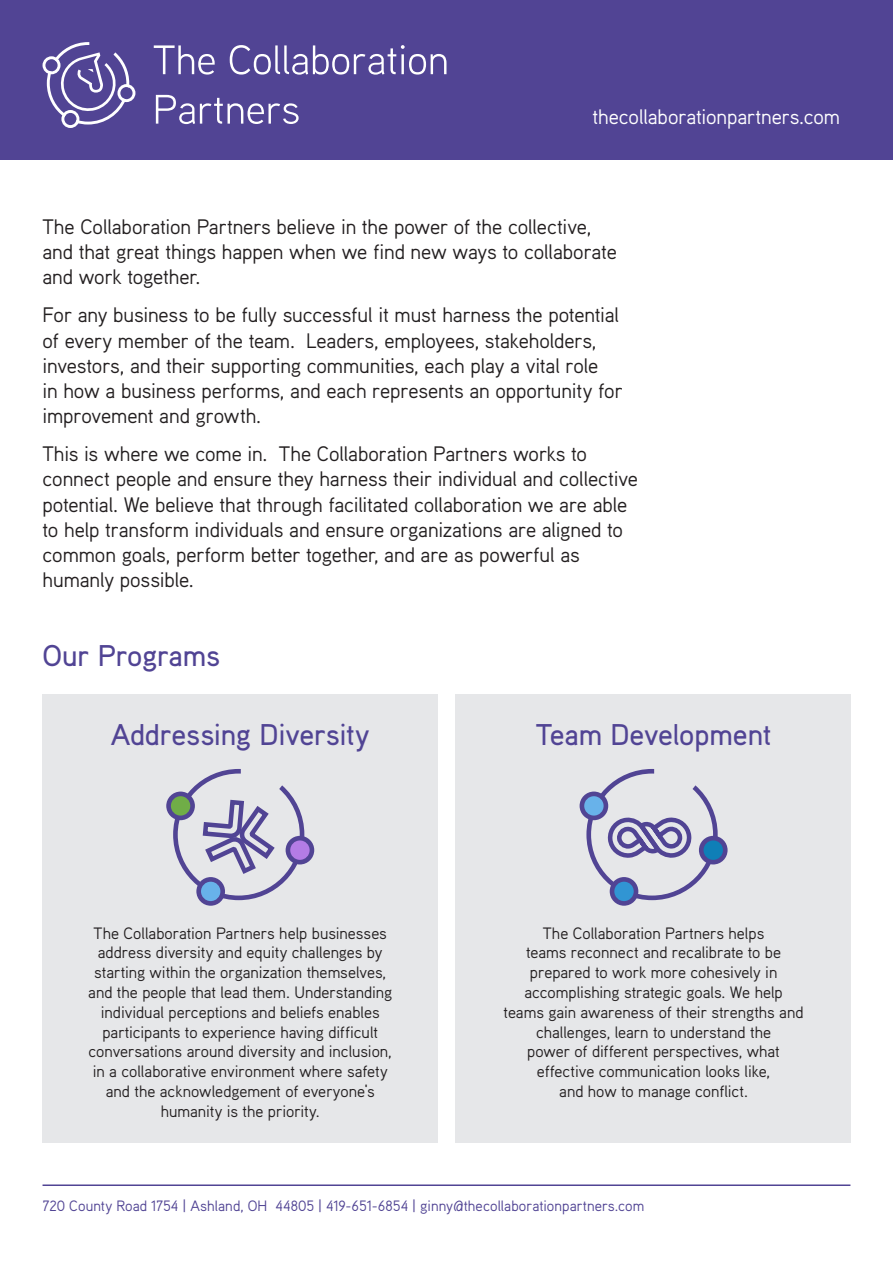
<style>
.page{position:relative;width:893px;height:1263px;background:#fff}
.page>*{position:absolute;margin:0;border:0;box-sizing:border-box;transform-origin:0 0}
.Subheaders{font:500 30px "Aaux";letter-spacing:-.005em;color:#514494}
.Opening_Body{font:21px/25.2px "Aaux";letter-spacing:-.005em;color:#231f20}
.Opening_Body-2{font:21px "Aaux";letter-spacing:-.005em;color:#fff}
.Body{font:16.5px/19.8px "Aaux";color:#231f20;text-align:center}
.t1{font:15px "Aaux";letter-spacing:.005em;color:#514494}
</style>
<div class="page">
<hr style="left:43px;top:1184px;width:807px;height:2px;background:#514494">
<div style="left:0;top:0;width:893px;height:159px;background:#514494"></div>
<svg style="left:43px;top:42px;width:92px;height:86px"></svg>
<svg style="left:154px;top:45px;width:61px;height:30px"></svg>
<svg style="left:230px;top:45px;width:216px;height:30px"></svg>
<svg style="left:156px;top:95px;width:143px;height:29px"></svg>
<div style="left:43px;top:694px;width:395px;height:449px;background:#e6e7e9"></div>
<svg style="left:166px;top:769px;width:148px;height:137px"></svg>
<div style="left:455px;top:694px;width:395px;height:449px;background:#e6e7e9"></div>
<svg style="left:580px;top:769px;width:148px;height:137px"></svg>
<p class="Opening_Body-2" style="left:592px;top:103px;width:249px">thecollaborationpartners.com</p>
<p class="Opening_Body" style="left:43px;top:213px;width:576px">The Collaboration Partners believe in the power of the collective, and that great things happen when we find new ways to collaborate and work together.</p>
<p class="Opening_Body" style="left:43px;top:302px;width:582px">For any business to be fully successful it must harness the potential of every member of the team. Leaders, employees, stakeholders, investors, and their supporting communities, each play a vital role<br>in how a business performs, and each represents an opportunity for improvement and growth.</p>
<p class="Opening_Body" style="left:43px;top:441px;width:597px">This is where we come in. The Collaboration Partners works to connect people and ensure they harness their individual and collective potential. We believe that through facilitated collaboration we are able to help transform individuals and ensure organizations are aligned to common goals, perform better together, and are as powerful as humanly possible.</p>
<p class="Subheaders" style="left:43px;top:636px;width:179px">Our Programs</p>
<p class="Subheaders" style="left:111px;top:715px;width:261px">Addressing Diversity</p>
<p class="Body" style="left:88px;top:922px;width:305px">The Collaboration Partners help businesses address diversity and equity challenges by starting within the organization themselves, and the people that lead them. Understanding individual perceptions and beliefs enables participants to experience having difficult conversations around diversity and inclusion, in a collaborative environment where safety and the acknowledgement of everyone’s humanity is the priority.</p>
<p class="Subheaders" style="left:536px;top:715px;width:237px">Team Development</p>
<p class="Body" style="left:504px;top:922px;width:301px">The Collaboration Partners helps<br>teams reconnect and recalibrate to be prepared to work more cohesively in accomplishing strategic goals. We help teams gain awareness of their strengths and challenges, learn to understand the<br>power of different perspectives, what effective communication looks like,<br>and how to manage conflict.</p>
<p class="t1" style="left:43px;top:1196px;width:603px">720 County Road 1754 | Ashland, OH 44805 | 419-651-6854 | ginny@thecollaborationpartners.com</p>
</div>
